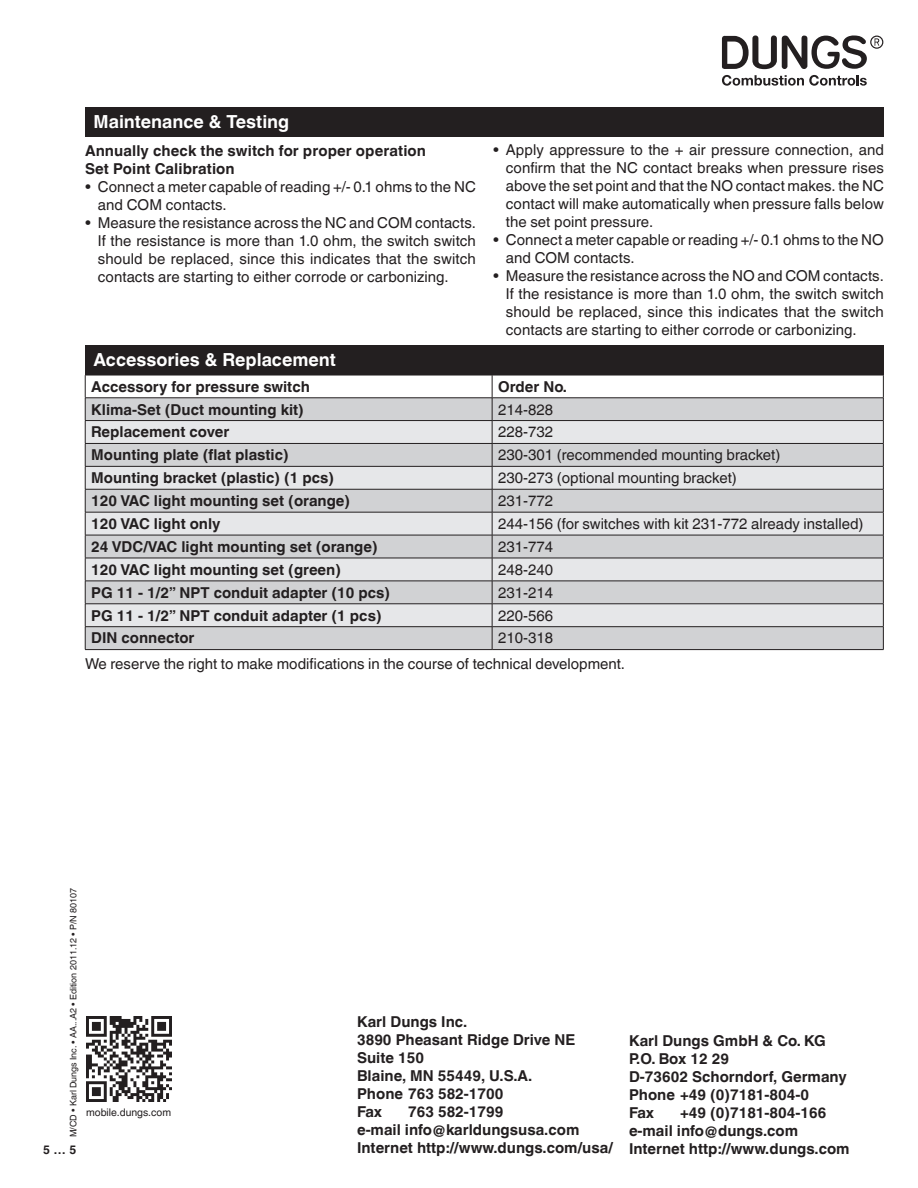
<style>
.page{position:relative;width:918px;height:1188px;background:#fff}
.page>*{position:absolute;margin:0;border:0;box-sizing:border-box;transform-origin:0 0}
.t1{font:700 18px "Helvetica World";color:#fff}
.t2{font:15px/18px "Helvetica World";color:#231f20;text-align:justify}
.t3{font:700 15px/18px "Helvetica World";color:#231f20}
.t4{font:700 12px "Helvetica World";color:#231f20}
.t5{font:10.5px "Helvetica World";color:#231f20}
.t6{font:9px "Helvetica World";color:#231f20}
</style>
<div class="page">
<div style="left:85px;top:107px;width:799px;height:30px;background:#231f20"></div>
<div style="left:85px;top:345px;width:799px;height:30px;background:#231f20"></div>
<div style="left:86px;top:399px;width:797px;height:250px;background:#d1d2d4"></div>
<svg style="left:86px;top:421px;width:797px;height:205px;background:#d9dadc"></svg>
<hr style="left:85px;top:420px;width:407px;height:1px;background:#231f20">
<hr style="left:492px;top:420px;width:392px;height:1px;background:#231f20">
<hr style="left:85px;top:443px;width:407px;height:1px;background:#231f20">
<hr style="left:492px;top:443px;width:392px;height:1px;background:#231f20">
<hr style="left:85px;top:466px;width:407px;height:1px;background:#231f20">
<hr style="left:492px;top:466px;width:392px;height:1px;background:#231f20">
<hr style="left:85px;top:489px;width:407px;height:1px;background:#231f20">
<hr style="left:492px;top:489px;width:392px;height:1px;background:#231f20">
<hr style="left:85px;top:512px;width:407px;height:1px;background:#231f20">
<hr style="left:492px;top:512px;width:392px;height:1px;background:#231f20">
<hr style="left:85px;top:535px;width:407px;height:1px;background:#231f20">
<hr style="left:492px;top:535px;width:392px;height:1px;background:#231f20">
<hr style="left:85px;top:558px;width:407px;height:1px;background:#231f20">
<hr style="left:492px;top:558px;width:392px;height:1px;background:#231f20">
<hr style="left:85px;top:581px;width:407px;height:1px;background:#231f20">
<hr style="left:492px;top:581px;width:392px;height:1px;background:#231f20">
<hr style="left:85px;top:604px;width:407px;height:1px;background:#231f20">
<hr style="left:492px;top:604px;width:392px;height:1px;background:#231f20">
<hr style="left:85px;top:626px;width:407px;height:1px;background:#231f20">
<hr style="left:492px;top:626px;width:392px;height:1px;background:#231f20">
<hr style="left:85px;top:649px;width:407px;height:1px;background:#231f20">
<hr style="left:492px;top:649px;width:392px;height:1px;background:#231f20">
<hr style="left:85px;top:375px;width:407px;height:1px;background:#231f20">
<svg style="left:85px;top:375px;width:1px;height:274px"></svg>
<hr style="left:492px;top:375px;width:392px;height:1px;background:#231f20">
<svg style="left:492px;top:375px;width:1px;height:274px"></svg>
<svg style="left:883px;top:375px;width:1px;height:274px"></svg>
<hr style="left:85px;top:398px;width:407px;height:1px;background:#231f20">
<hr style="left:492px;top:398px;width:392px;height:1px;background:#231f20">
<svg style="left:722px;top:35px;width:161px;height:34px"></svg>
<svg style="left:722px;top:75px;width:145px;height:11px"></svg>
<img style="left:86px;top:1016px;width:85px;height:86px">
<p class="t1" style="left:94px;top:111px;width:197px">Maintenance &amp; Testing</p>
<p class="t3" style="left:85px;top:141px;width:343px">Annually check the switch for proper operation<br>Set Point Calibration</p>
<p class="t2" style="left:98px;top:177px;width:380px;text-indent:-13px">• Connect a meter capable of reading +/- 0.1 ohms to the NC and COM contacts.</p>
<p class="t2" style="left:98px;top:213px;width:380px;text-indent:-13px">• Measure the resistance across the NC and COM contacts.<br>If the resistance is more than 1.0 ohm, the switch switch should be replaced, since this indicates that the switch contacts are starting to either corrode or carbonizing.</p>
<p class="t2" style="left:506px;top:141px;width:380px;text-indent:-13px">• Apply appressure to the + air pressure connection, and confirm that the NC contact breaks when pressure rises above the set point and that the NO contact makes. the NC contact will make automatically when pressure falls below the set point pressure.</p>
<p class="t2" style="left:506px;top:231px;width:380px;text-indent:-13px">• Connect a meter capable or reading +/- 0.1 ohms to the NO and COM contacts.</p>
<p class="t2" style="left:506px;top:267px;width:380px;text-indent:-13px">• Measure the resistance across the NO and COM contacts.<br>If the resistance is more than 1.0 ohm, the switch switch should be replaced, since this indicates that the switch contacts are starting to either corrode or carbonizing.</p>
<p class="t1" style="left:94px;top:350px;width:244px">Accessories &amp; Replacement</p>
<p class="t3" style="left:91px;top:378px;width:220px">Accessory for pressure switch</p>
<p class="t3" style="left:498px;top:378px;width:70px">Order No.</p>
<p class="t3" style="left:91px;top:400px;width:214px">Klima-Set (Duct mounting kit)</p>
<p class="t2" style="left:498px;top:400px;width:57px">214-828</p>
<p class="t3" style="left:91px;top:423px;width:140px">Replacement cover</p>
<p class="t2" style="left:498px;top:423px;width:57px">228-732</p>
<p class="t3" style="left:91px;top:446px;width:199px">Mounting plate (flat plastic)</p>
<p class="t2" style="left:498px;top:446px;width:284px">230-301 (recommended mounting bracket)</p>
<p class="t3" style="left:91px;top:469px;width:244px">Mounting bracket (plastic) (1 pcs)</p>
<p class="t2" style="left:498px;top:469px;width:240px">230-273 (optional mounting bracket)</p>
<p class="t3" style="left:91px;top:492px;width:260px">120 VAC light mounting set (orange)</p>
<p class="t2" style="left:498px;top:492px;width:57px">231-772</p>
<p class="t3" style="left:91px;top:515px;width:131px">120 VAC light only</p>
<p class="t2" style="left:498px;top:515px;width:367px">244-156 (for switches with kit 231-772 already installed)</p>
<p class="t3" style="left:91px;top:538px;width:288px">24 VDC/VAC light mounting set (orange)</p>
<p class="t2" style="left:498px;top:538px;width:57px">231-774</p>
<p class="t3" style="left:91px;top:561px;width:251px">120 VAC light mounting set (green)</p>
<p class="t2" style="left:498px;top:561px;width:57px">248-240</p>
<p class="t3" style="left:91px;top:583px;width:301px">PG 11 - 1/2” NPT conduit adapter (10 pcs)</p>
<p class="t2" style="left:498px;top:583px;width:57px">231-214</p>
<p class="t3" style="left:91px;top:606px;width:292px">PG 11 - 1/2” NPT conduit adapter (1 pcs)</p>
<p class="t2" style="left:498px;top:606px;width:57px">220-566</p>
<p class="t3" style="left:91px;top:629px;width:105px">DIN connector</p>
<p class="t2" style="left:498px;top:629px;width:57px">210-318</p>
<p class="t2" style="left:85px;top:655px;width:542px">We reserve the right to make modifications in the course of technical development.</p>
<p class="t6" style="left:68px;top:1137px;width:251px;rotate:-90deg">M/CD • Karl Dungs Inc. • AA...A2 • Edition 2011.12 • P/N 80107</p>
<p class="t4" style="left:43px;top:1143px;width:35px">5 … 5</p>
<p class="t5" style="left:86px;top:1106px;width:87px">mobile.dungs.com</p>
<p class="t3" style="left:357px;top:1013px;width:220px">Karl Dungs Inc.<br>3890 Pheasant Ridge Drive NE<br>Suite 150<br>Blaine, MN 55449, U.S.A.<br>Phone 763 582-1700<br>Fax</p>
<p class="t3" style="left:357px;top:1103px;width:257px;text-indent:51px">763 582-1799<br>e-mail info@karldungsusa.com<br>Internet http://www.dungs.com/usa/</p>
<p class="t3" style="left:629px;top:1031px;width:219px">Karl Dungs GmbH &amp; Co. KG<br>P.O. Box 12 29<br>D-73602 Schorndorf, Germany<br>Phone +49 (0)7181-804-0<br>Fax</p>
<p class="t3" style="left:629px;top:1103px;width:222px;text-indent:51px">+49 (0)7181-804-166 e-mail info@dungs.com<br>Internet http://www.dungs.com</p>
</div>
